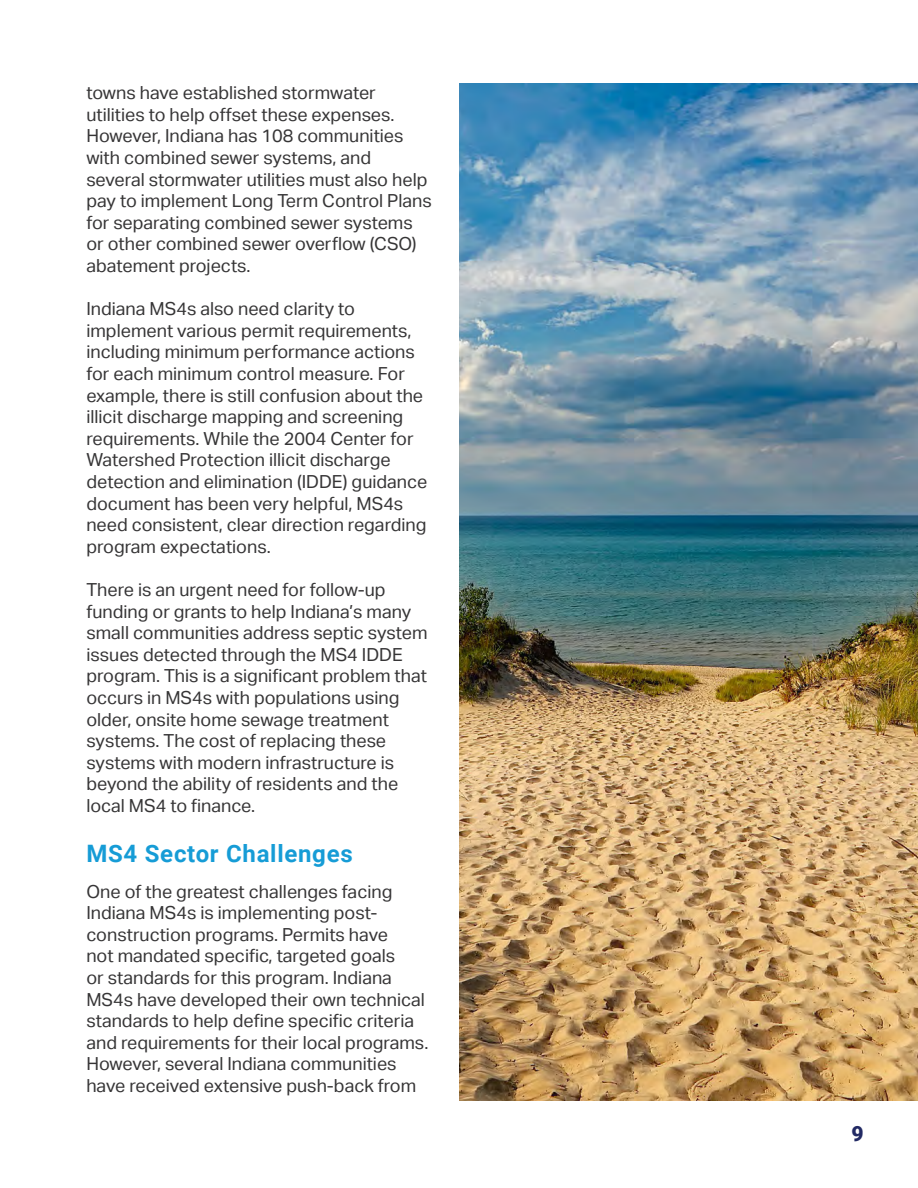
<style>
.page{position:relative;width:918px;height:1188px;background:#fff}
.page>*{position:absolute;margin:0;border:0;box-sizing:border-box;transform-origin:0 0}
.Small_Header_Paragra{font:700 24px "Roboto";letter-spacing:.03em;color:#169cd6}
.t1{font:900 21px "Roboto";color:#222a64}
.t2{font:18px/21.6px "Aktiv Grotesk";color:#363536}
</style>
<div class="page">
<img style="left:459px;top:83px;width:459px;height:1018px">
<p class="t2" style="left:86px;top:82px;width:347px">towns have established stormwater utilities to help offset these expenses.<br>However, Indiana has 108 communities with combined sewer systems, and several stormwater utilities must also help pay to implement Long Term Control Plans for separating combined sewer systems or other combined sewer overflow (CSO) abatement projects.</p>
<p class="t2" style="left:86px;top:298px;width:342px">Indiana MS4s also need clarity to implement various permit requirements, including minimum performance actions for each minimum control measure. For example, there is still confusion about the illicit discharge mapping and screening requirements. While the 2004 Center for Watershed Protection illicit discharge detection and elimination (IDDE) guidance document has been very helpful, MS4s need consistent, clear direction regarding program expectations.</p>
<p class="t2" style="left:86px;top:579px;width:343px">There is an urgent need for follow-up funding or grants to help Indiana’s many small communities address septic system issues detected through the MS4 IDDE program. This is a significant problem that occurs in MS4s with populations using older, onsite home sewage treatment systems. The cost of replacing these systems with modern infrastructure is beyond the ability of residents and the local MS4 to finance.</p>
<p class="Small_Header_Paragra" style="left:86px;top:837px;width:268px">MS4 Sector Challenges</p>
<p class="t2" style="left:86px;top:881px;width:344px">One of the greatest challenges facing Indiana MS4s is implementing post&shy;construction programs. Permits have<br>not mandated specific, targeted goals<br>or standards for this program. Indiana MS4s have developed their own technical standards to help define specific criteria and requirements for their local programs.<br>However, several Indiana communities have received extensive push-back from</p>
<p class="t1" style="left:851px;top:1119px;width:14px">9</p>
</div>
